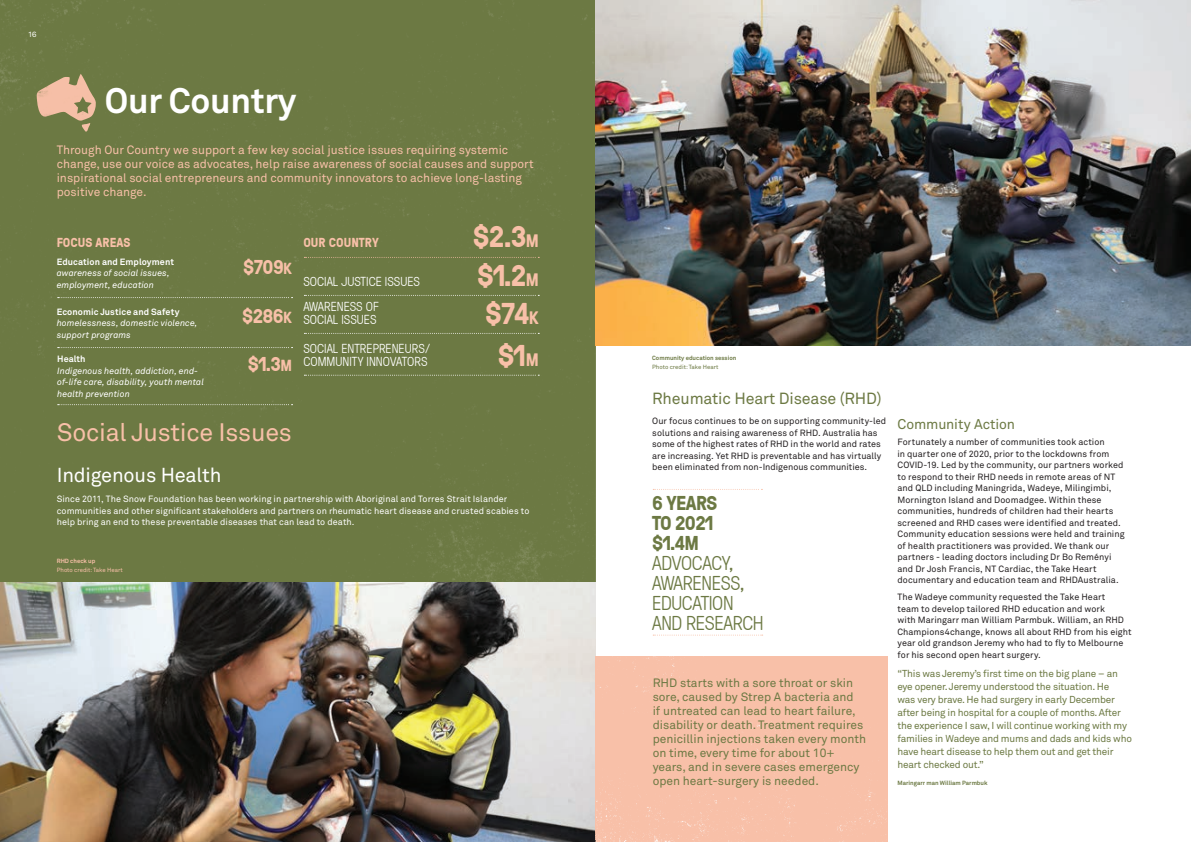
<style>
.page{position:relative;width:1191px;height:842px;background:#fff}
.page>*{position:absolute;margin:0;border:0;box-sizing:border-box;transform-origin:0 0}
.t1{font:700 35px "Akkurat";letter-spacing:-.01em;color:#fff}
.t2{font:700 30px/41.8px "GT Pressura";color:#f8c0a8;text-align:center}
.t3{font:25px "Akkurat";letter-spacing:-.01em;color:#f8c0a8}
.t4{font:300 20px/20px "GT Pressura";letter-spacing:-.02em;color:#6c7943}
.t5{font:700 20px/20px "GT Pressura";letter-spacing:-.03em;color:#6c7943}
.t6{font:20px "Akkurat";letter-spacing:-.01em;color:#fff}
.t7{font:700 20px "GT Pressura";letter-spacing:-.03em;color:#f8c0a8}
.t8{font:16px "Akkurat";letter-spacing:-.01em;color:#6c7943}
.t9{font:14px "Akkurat";letter-spacing:-.01em;color:#6c7943}
.t10{font:300 13px/13px "GT Pressura";color:#fff}
.t11{font:700 13px "GT Pressura";color:#f8c0a8}
.t12{font:12px/14px "Akkurat";color:#6c7943}
.t13{font:12px/14px "Akkurat";color:#f8c0a8}
.t14{font:10px/13px "Akkurat";letter-spacing:-.02em;color:#6c7943}
.t15{font:9px/11.5px "Akkurat";letter-spacing:.005em;color:#231f20}
.t16{font:9px/11.5px "Akkurat";letter-spacing:.01em;color:#fff}
.t17{font:italic 9px/11.5px "Akkurat";letter-spacing:.005em;color:#fff}
.t18{font:700 9px "Akkurat";letter-spacing:.01em;color:#fff}
.t19{font:8px "Work Sans";color:#fff}
.t20{font:700 6px "Akkurat";color:#6c7943}
.t21{font:6px "Akkurat";color:#f8c0a8}
.t22{font:6px "Akkurat";color:#6c7943}
.t23{font:700 6px "Akkurat";color:#f8c0a8}
.s1{font-size:16px}
.s2{font-size:18px}
</style>
<div class="page">
<div style="left:0;top:0;width:595px;height:582px;background:#6c7943"></div>
<img style="left:0;top:582px;width:595px;height:260px">
<svg style="left:304px;top:257px;width:235px;height:1px"></svg>
<svg style="left:304px;top:295px;width:235px;height:1px"></svg>
<svg style="left:304px;top:333px;width:235px;height:1px"></svg>
<svg style="left:304px;top:375px;width:235px;height:1px"></svg>
<svg style="left:58px;top:297px;width:234px;height:1px"></svg>
<svg style="left:58px;top:347px;width:234px;height:1px"></svg>
<svg style="left:58px;top:404px;width:234px;height:1px"></svg>
<svg style="left:653px;top:489px;width:109px;height:1px"></svg>
<svg style="left:653px;top:635px;width:109px;height:1px"></svg>
<div style="left:595px;top:657px;width:292px;height:185px;background:#f8c0a8"></div>
<img style="left:595px;top:0;width:596px;height:345px">
<img style="left:37px;top:74px;width:59px;height:58px">
<p class="t19" style="left:28px;top:29px;width:10px">16</p>
<h1 class="t1" style="left:105px;top:78px;width:193px">Our Country</h1>
<p class="t13" style="left:57px;top:143px;width:478px">Through Our Country we support a few key social justice issues requiring systemic change, use our voice as advocates, help raise awareness of social causes and support inspirational social entrepreneurs and community innovators to achieve long-lasting positive change.</p>
<h3 class="t11" style="left:57px;top:233px;width:75px">FOCUS AREAS</h3>
<p class="t18" style="left:57px;top:256px;width:119px">Education and Employment</p>
<p class="t17" style="left:57px;top:268px;width:114px">awareness of social issues, employment, education</p>
<p class="t18" style="left:57px;top:306px;width:124px">Economic Justice and Safety</p>
<p class="t17" style="left:57px;top:318px;width:142px">homelessness, domestic violence, support programs</p>
<p class="t18" style="left:57px;top:354px;width:30px">Health</p>
<p class="t17" style="left:57px;top:365px;width:148px">Indigenous health, addiction, end&shy;of-life care, disability, youth mental health prevention</p>
<h3 class="t7" style="left:243px;top:252px;width:50px">$709<span class="s1">K</span></h3>
<h3 class="t7" style="left:242px;top:302px;width:51px">$286<span class="s1">K</span></h3>
<h3 class="t7" style="left:248px;top:350px;width:46px">$1.3<span class="s1">M</span></h3>
<h3 class="t11" style="left:303px;top:233px;width:77px">OUR COUNTRY</h3>
<h3 class="t10" style="left:303px;top:275px;width:118px">SOCIAL JUSTICE ISSUES</h3>
<h3 class="t10" style="left:303px;top:300px;width:77px">AWARENESS OF<br>SOCIAL ISSUES</h3>
<h3 class="t10" style="left:303px;top:341px;width:129px">SOCIAL ENTREPRENEURS/<br>COMMUNITY INNOVATORS</h3>
<h2 class="t2" style="left:473px;top:215px;width:67px">$2.3<span class="s2">M</span></h2>
<h2 class="t2" style="left:477px;top:254px;width:63px">$1.2<span class="s2">M</span></h2>
<h2 class="t2" style="left:485px;top:292px;width:55px">$74<span class="s2">K </span>$1<span class="s2">M</span></h2>
<h3 class="t3" style="left:57px;top:416px;width:237px">Social Justice Issues</h3>
<h3 class="t6" style="left:57px;top:462px;width:166px">Indigenous Health</h3>
<p class="t16" style="left:57px;top:493px;width:474px">Since 2011, The Snow Foundation has been working in partnership with Aboriginal and Torres Strait Islander communities and other significant stakeholders and partners on rheumatic heart disease and crusted scabies to help bring an end to these preventable diseases that can lead to death.</p>
<p class="t23" style="left:57px;top:557px;width:40px">RHD check up</p>
<p class="t21" style="left:57px;top:566px;width:68px">Photo credit: Take Heart</p>
<p class="t20" style="left:652px;top:354px;width:86px">Community education session</p>
<p class="t22" style="left:652px;top:363px;width:68px">Photo credit: Take Heart</p>
<h3 class="t8" style="left:652px;top:388px;width:231px">Rheumatic Heart Disease (RHD)</h3>
<p class="t15" style="left:652px;top:415px;width:235px">Our focus continues to be on supporting community-led solutions and raising awareness of RHD. Australia has some of the highest rates of RHD in the world and rates are increasing. Yet RHD is preventable and has virtually been eliminated from non-Indigenous communities.</p>
<h3 class="t5" style="left:652px;top:492px;width:67px">6 YEARS<br>TO 2021 $1.4M</h3>
<h3 class="t4" style="left:652px;top:552px;width:113px">ADVOCACY,<br>AWARENESS,<br>EDUCATION<br>AND RESEARCH</h3>
<p class="t12" style="left:652px;top:676px;width:215px">RHD starts with a sore throat or skin sore, caused by Strep A bacteria and<br>if untreated can lead to heart failure, disability or death. Treatment requires penicillin injections taken every month on time, every time for about 10+ years, and in severe cases emergency open heart-surgery is needed.</p>
<h3 class="t9" style="left:897px;top:416px;width:119px">Community Action</h3>
<p class="t15" style="left:897px;top:436px;width:229px">Fortunately a number of communities took action<br>in quarter one of 2020, prior to the lockdowns from COVID-19. Led by the community, our partners worked to respond to their RHD needs in remote areas of NT and QLD including Maningrida, Wadeye, Milingimbi, Mornington Island and Doomadgee. Within these communities, hundreds of children had their hearts screened and RHD cases were identified and treated.<br>Community education sessions were held and training of health practitioners was provided. We thank our partners - leading doctors including Dr Bo Reményi and Dr Josh Francis, NT Cardiac, the Take Heart documentary and education team and RHDAustralia.</p>
<p class="t15" style="left:897px;top:591px;width:236px">The Wadeye community requested the Take Heart<br>team to develop tailored RHD education and work<br>with Maringarr man William Parmbuk. William, an RHD Champions4change, knows all about RHD from his eight year old grandson Jeremy who had to fly to Melbourne for his second open heart surgery.</p>
<p class="t14" style="left:897px;top:666px;width:236px">“This was Jeremy’s first time on the big plane – an eye opener. Jeremy understood the situation. He<br>was very brave. He had surgery in early December after being in hospital for a couple of months. After the experience I saw, I will continue working with my families in Wadeye and mums and dads and kids who have heart disease to help them out and get their heart checked out.”</p>
<p class="t20" style="left:897px;top:779px;width:92px">Maringarr man William Parmbuk</p>
</div>
